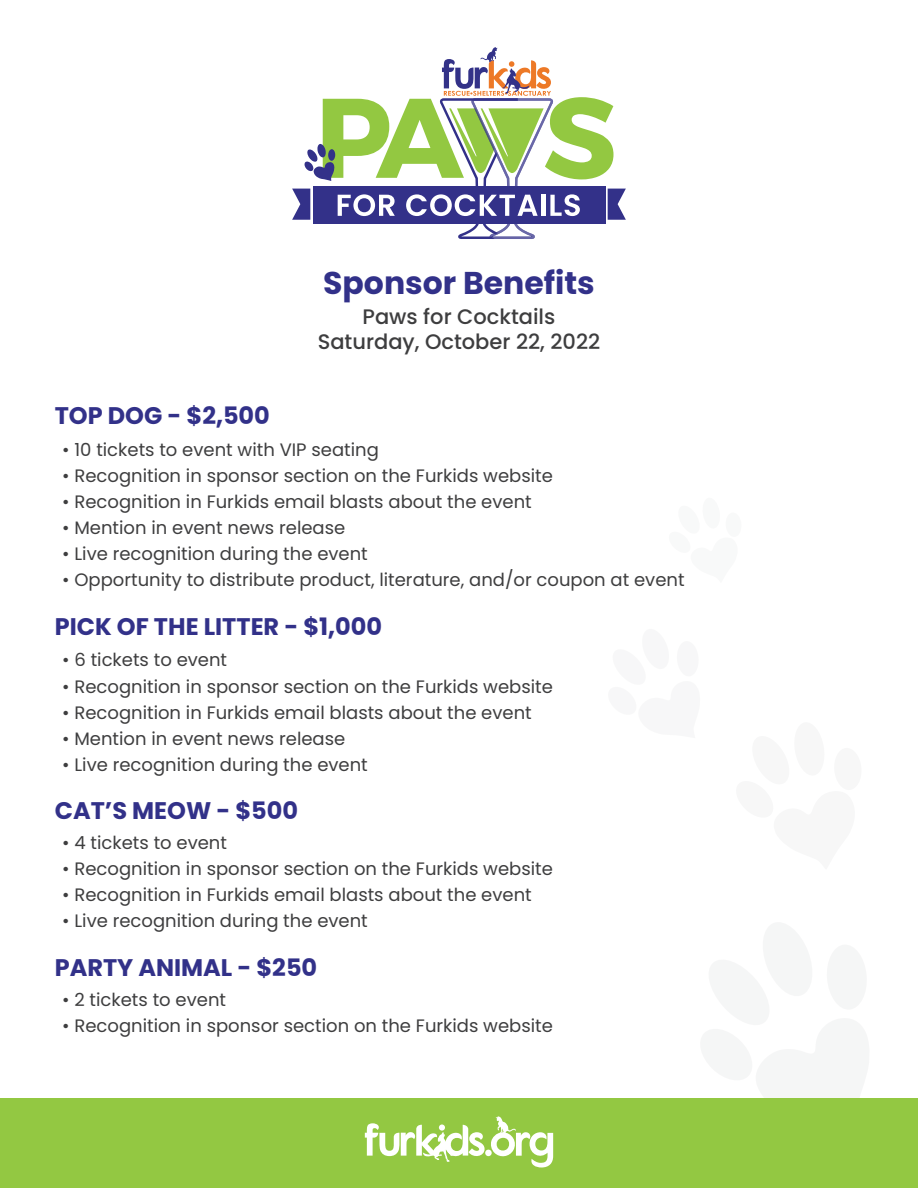
<style>
.page{position:relative;width:918px;height:1188px;background:#fff}
.page>*{position:absolute;margin:0;border:0;box-sizing:border-box;transform-origin:0 0}
.t1{font:700 31.5px "Poppins";color:#323189}
.t2{font:700 24px "Poppins";color:#323189}
.t3{font:500 21px/25.2px "Poppins";color:#3e3e3f;text-align:center}
.t4{font:18px "Poppins";color:#3e3e3f}
</style>
<div class="page">
<svg style="left:696px;top:1098px;width:175px;height:1px"></svg>
<div style="left:0;top:1099px;width:918px;height:89px;background:#93c842"></div>
<svg style="left:365px;top:1116px;width:188px;height:51px"></svg>
<svg style="left:292px;top:47px;width:334px;height:192px"></svg>
<h1 class="t1" style="left:323px;top:265px;width:273px">Sponsor Benefits</h1>
<p class="t3" style="left:318px;top:304px;width:284px">Paws for Cocktails<br>Saturday, October 22, 2022</p>
<h2 class="t2" style="left:55px;top:402px;width:217px">TOP DOG - $2,500</h2>
<p class="t4" style="left:62px;top:439px;width:318px">• 10 tickets to event with VIP seating</p>
<p class="t4" style="left:62px;top:465px;width:492px">• Recognition in sponsor section on the Furkids website</p>
<p class="t4" style="left:62px;top:491px;width:471px">• Recognition in Furkids email blasts about the event</p>
<p class="t4" style="left:62px;top:517px;width:285px">• Mention in event news release</p>
<p class="t4" style="left:62px;top:543px;width:307px">• Live recognition during the event</p>
<p class="t4" style="left:62px;top:570px;width:624px">• Opportunity to distribute product, literature, and/or coupon at event</p>
<h2 class="t2" style="left:55px;top:612px;width:329px">PICK OF THE LITTER - $1,000</h2>
<p class="t4" style="left:62px;top:650px;width:166px">• 6 tickets to event</p>
<p class="t4" style="left:62px;top:676px;width:492px">• Recognition in sponsor section on the Furkids website</p>
<p class="t4" style="left:62px;top:702px;width:471px">• Recognition in Furkids email blasts about the event</p>
<p class="t4" style="left:62px;top:728px;width:285px">• Mention in event news release</p>
<p class="t4" style="left:62px;top:754px;width:307px">• Live recognition during the event</p>
<h2 class="t2" style="left:55px;top:796px;width:245px">CAT’S MEOW - $500</h2>
<p class="t4" style="left:62px;top:832px;width:166px">• 4 tickets to event</p>
<p class="t4" style="left:62px;top:858px;width:492px">• Recognition in sponsor section on the Furkids website</p>
<p class="t4" style="left:62px;top:885px;width:471px">• Recognition in Furkids email blasts about the event</p>
<p class="t4" style="left:62px;top:911px;width:307px">• Live recognition during the event</p>
<h2 class="t2" style="left:55px;top:953px;width:264px">PARTY ANIMAL - $250</h2>
<p class="t4" style="left:62px;top:989px;width:165px">• 2 tickets to event</p>
<p class="t4" style="left:62px;top:1015px;width:492px">• Recognition in sponsor section on the Furkids website</p>
</div>
